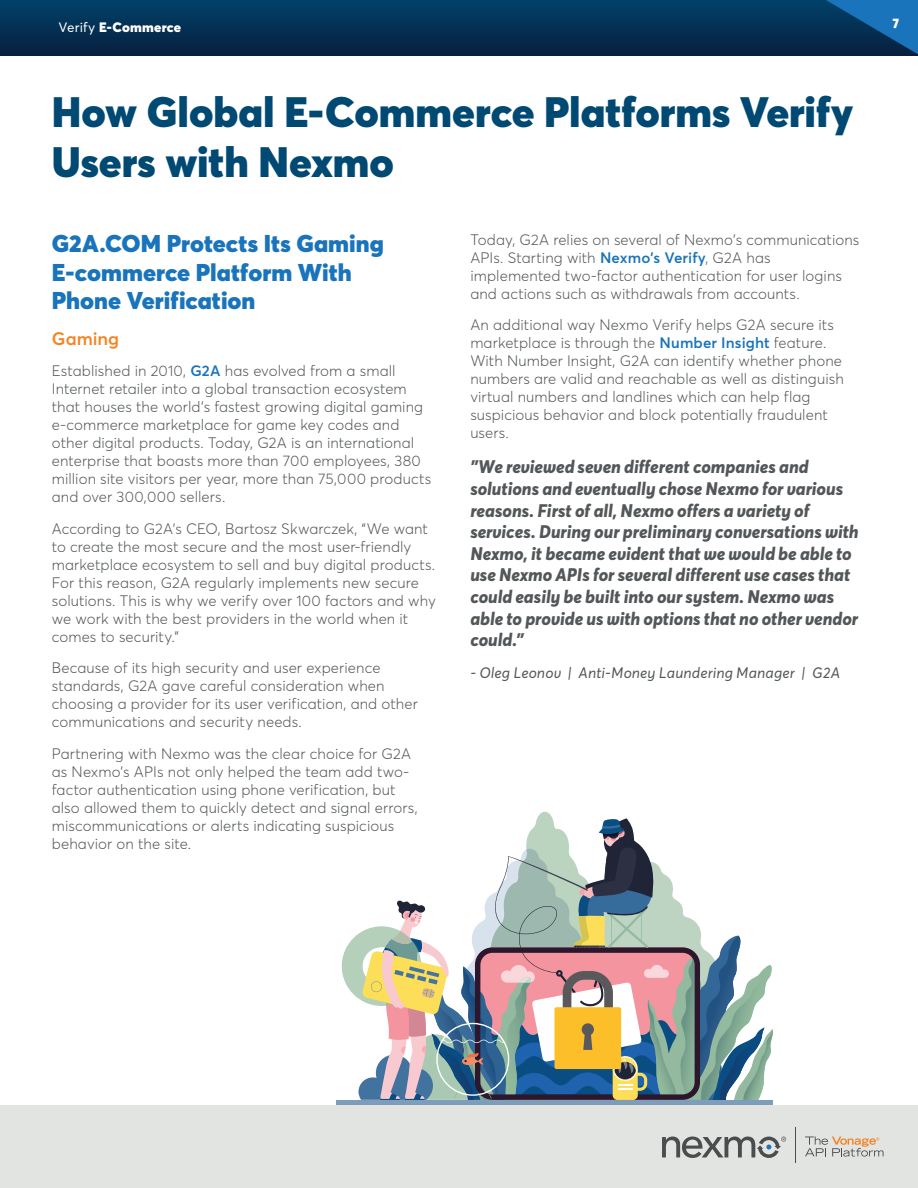
<style>
.page{position:relative;width:918px;height:1188px;background:#fff}
.page>*{position:absolute;margin:0;border:0;box-sizing:border-box;transform-origin:0 0}
.t1{font:900 42px/50.4px "Averta";color:#004973}
.t2{font:900 24px/28.8px "Averta";color:#1974bb}
.t3{font:italic 800 18px/21.6px "Averta";color:#535759}
.t4{font:600 18px "Averta";color:#f58320}
.t5{font:300 15px/18px "Averta";letter-spacing:.005em;color:#535759}
.t6{font:italic 15px "Averta";letter-spacing:.005em;color:#535759}
.t7{font:900 13.5px "Averta";letter-spacing:.015em;color:#fff}
.s1{font-weight:400}
.s2{font-weight:600;color:#1974bb}
</style>
<div class="page">
<div style="left:0;top:0;width:918px;height:56px;background:linear-gradient(to bottom,#014169,#071f3f)"></div>
<div style="left:0;top:1105px;width:918px;height:83px;background:#e2e4e2"></div>
<svg style="left:662px;top:1137px;width:124px;height:21px"></svg>
<svg style="left:805px;top:1137px;width:79px;height:20px"></svg>
<hr style="left:795px;top:1127px;width:1px;height:35px;background:#4b4c4d">
<svg style="left:821px;top:0;width:97px;height:56px"></svg>
<div style="left:336px;top:1100px;width:437px;height:5px;background:#7d9dbb"></div>
<svg style="left:342px;top:818px;width:431px;height:282px"></svg>
<p class="t7" style="left:59px;top:19px;width:124px"><span class="s1">Verify</span> E-Commerce</p>
<p class="t7" style="left:893px;top:15px;width:8px">7</p>
<h1 class="t1" style="left:52px;top:86px;width:803px">How Global E-Commerce Platforms Verify<br>Users with Nexmo</h1>
<h2 class="t2" style="left:52px;top:229px;width:334px">G2A.COM Protects Its Gaming<br>E-commerce Platform With<br>Phone Verification</h2>
<p class="t4" style="left:52px;top:327px;width:69px">Gaming</p>
<p class="t5" style="left:52px;top:362px;width:381px">Established in 2010, <span class="s2">G2A</span> has evolved from a small Internet retailer into a global transaction ecosystem that houses the world’s fastest growing digital gaming e-commerce marketplace for game key codes and other digital products. Today, G2A is an international enterprise that boasts more than 700 employees, 380 million site visitors per year, more than 75,000 products and over 300,000 sellers.</p>
<p class="t5" style="left:52px;top:519px;width:386px">According to G2A’s CEO, Bartosz Skwarczek, “We want to create the most secure and the most user-friendly marketplace ecosystem to sell and buy digital products.<br>For this reason, G2A regularly implements new secure solutions. This is why we verify over 100 factors and why we work with the best providers in the world when it comes to security.”</p>
<p class="t5" style="left:52px;top:659px;width:368px">Because of its high security and user experience standards, G2A gave careful consideration when choosing a provider for its user verification, and other communications and security needs.</p>
<p class="t5" style="left:52px;top:744px;width:367px">Partnering with Nexmo was the clear choice for G2A as Nexmo’s APIs not only helped the team add two&shy;factor authentication using phone verification, but also allowed them to quickly detect and signal errors, miscommunications or alerts indicating suspicious behavior on the site.</p>
<p class="t5" style="left:470px;top:230px;width:391px">Today, G2A relies on several of Nexmo’s communications APIs. Starting with <span class="s2">Nexmo’s Verify</span>, G2A has implemented two-factor authentication for user logins and actions such as withdrawals from accounts.</p>
<p class="t5" style="left:470px;top:316px;width:375px">An additional way Nexmo Verify helps G2A secure its marketplace is through the <span class="s2">Number Insight</span> feature.<br>With Number Insight, G2A can identify whether phone numbers are valid and reachable as well as distinguish virtual numbers and landlines which can help flag suspicious behavior and block potentially fraudulent users.</p>
<p class="t3" style="left:470px;top:457px;width:390px">"We reviewed seven different companies and solutions and eventually chose Nexmo for various reasons. First of all, Nexmo offers a variety of services. During our preliminary conversations with Nexmo, it became evident that we would be able to use Nexmo APIs for several different use cases that could easily be built into our system. Nexmo was able to provide us with options that no other vendor could."</p>
<p class="t6" style="left:470px;top:663px;width:371px">- Oleg Leonov | Anti-Money Laundering Manager | G2A</p>
</div>
